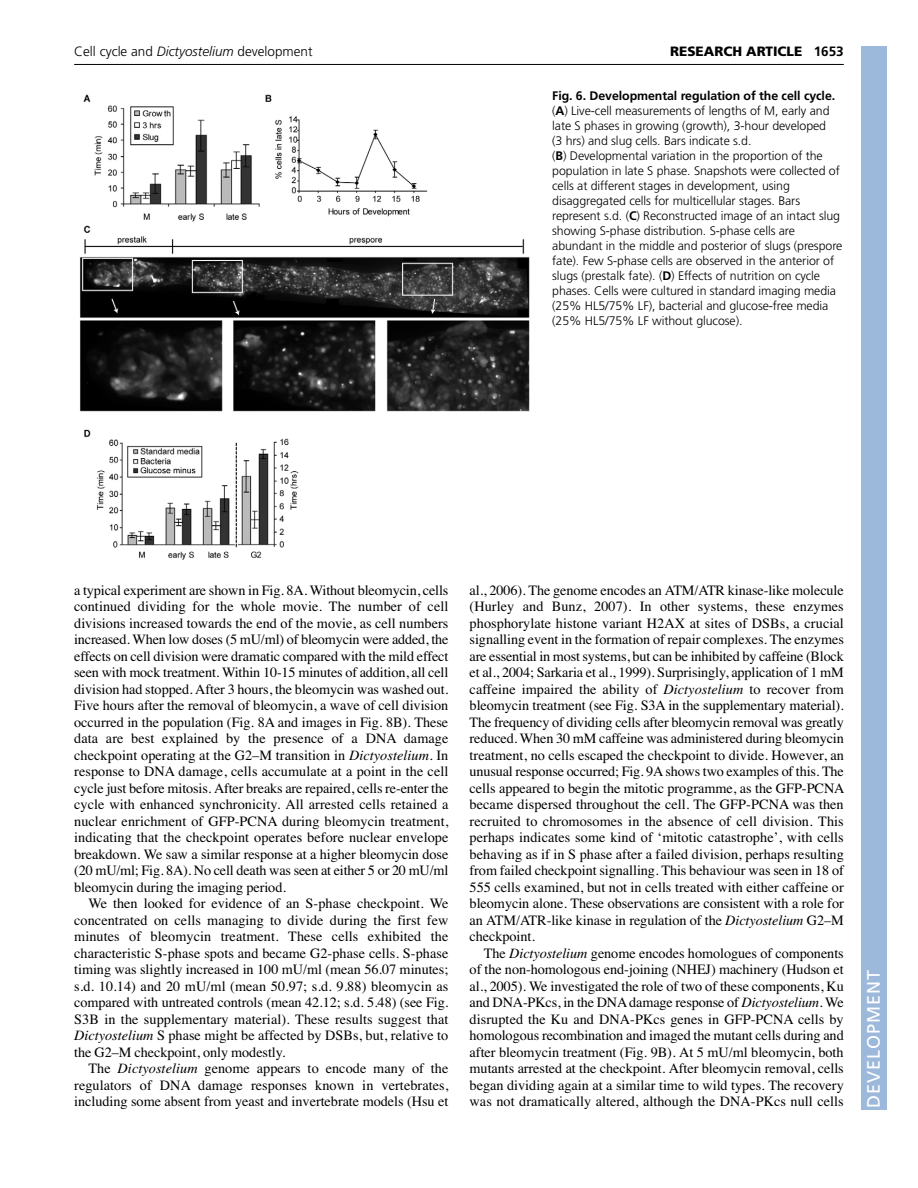
<style>
.page{position:relative;width:918px;height:1188px;background:#fff}
.page>*{position:absolute;margin:0;border:0;box-sizing:border-box;transform-origin:0 0}
.t1{font:18px "Frutiger LT Std";letter-spacing:.055em;color:#fff}
.t2{font:14.25px/16.5px "Times";letter-spacing:-.005em;color:#000;text-align:justify}
.t3{font:300 13.5px "Frutiger LT Std";color:#000}
.t4{font:900 13.5px "Frutiger LT Std";color:#000}
.t5{font:300 12.3px/15px "Frutiger LT Std";letter-spacing:-.005em;color:#000}
.s1{font-style:italic}
.s2{font-weight:700}
</style>
<div class="page">
<hr style="left:74px;top:64px;width:770px;height:1px;background:#000">
<img style="left:80px;top:94px;width:450px;height:466px">
<div style="left:861px;top:46px;width:25px;height:1064px;background:#9cb9db"></div>
<p class="t3" style="left:74px;top:46px;width:240px">Cell cycle and <span class="s1">Dictyostelium</span> development</p>
<p class="t4" style="left:670px;top:46px;width:175px">RESEARCH ARTICLE <span class="s2">1653</span></p>
<p class="t5" style="left:552px;top:89px;width:292px"><span class="s2">Fig. 6. Developmental regulation of the cell cycle. </span>(<span class="s2">A</span>) Live-cell measurements of lengths of M, early and late S phases in growing (growth), 3-hour developed<br>(3 hrs) and slug cells. Bars indicate s.d.<br>(<span class="s2">B</span>) Developmental variation in the proportion of the population in late S phase. Snapshots were collected of cells at different stages in development, using disaggregated cells for multicellular stages. Bars represent s.d. (<span class="s2">C</span>) Reconstructed image of an intact slug showing S-phase distribution. S-phase cells are abundant in the middle and posterior of slugs (prespore fate). Few S-phase cells are observed in the anterior of slugs (prestalk fate). (<span class="s2">D</span>) Effects of nutrition on cycle phases. Cells were cultured in standard imaging media (25% HL5/75% LF), bacterial and glucose-free media (25% HL5/75% LF without glucose).</p>
<p class="t2" style="left:74px;top:583px;width:376px">a typical experiment are shown in Fig. 8A. Without bleomycin, cells continued dividing for the whole movie. The number of cell divisions increased towards the end of the movie, as cell numbers increased. When low doses (5 mU/ml) of bleomycin were added, the effects on cell division were dramatic compared with the mild effect seen with mock treatment. Within 10-15 minutes of addition, all cell division had stopped. After 3 hours, the bleomycin was washed out.<br>Five hours after the removal of bleomycin, a wave of cell division occurred in the population (Fig. 8A and images in Fig. 8B). These data are best explained by the presence of a DNA damage checkpoint operating at the G2–M transition in <span class="s1">Dictyostelium.</span> In response to DNA damage, cells accumulate at a point in the cell cycle just before mitosis. After breaks are repaired, cells re-enter the cycle with enhanced synchronicity. All arrested cells retained a nuclear enrichment of GFP-PCNA during bleomycin treatment, indicating that the checkpoint operates before nuclear envelope breakdown. We saw a similar response at a higher bleomycin dose (20 mU/ml; Fig. 8A). No cell death was seen at either 5 or 20 mU/ml bleomycin during the imaging period.</p>
<p class="t2" style="left:74px;top:897px;width:376px;text-indent:14px">We then looked for evidence of an S-phase checkpoint. We concentrated on cells managing to divide during the first few minutes of bleomycin treatment. These cells exhibited the characteristic S-phase spots and became G2-phase cells. S-phase timing was slightly increased in 100 mU/ml (mean 56.07 minutes; s.d. 10.14) and 20 mU/ml (mean 50.97; s.d. 9.88) bleomycin as compared with untreated controls (mean 42.12; s.d. 5.48) (see Fig.<br>S3B in the supplementary material). These results suggest that <span class="s1">Dictyostelium</span> S phase might be affected by DSBs, but, relative to the G2–M checkpoint, only modestly.</p>
<p class="t2" style="left:74px;top:1062px;width:376px;text-indent:14px">The <span class="s1">Dictyostelium</span> genome appears to encode many of the regulators of DNA damage responses known in vertebrates, including some absent from yeast and invertebrate models (Hsu et</p>
<p class="t2" style="left:470px;top:583px;width:376px">al., 2006). The genome encodes an ATM/ATR kinase-like molecule (Hurley and Bunz, 2007). In other systems, these enzymes phosphorylate histone variant H2AX at sites of DSBs, a crucial signalling event in the formation of repair complexes. The enzymes are essential in most systems, but can be inhibited by caffeine (Block et al., 2004; Sarkaria et al., 1999). Surprisingly, application of 1 mM caffeine impaired the ability of <span class="s1">Dictyostelium</span> to recover from bleomycin treatment (see Fig. S3A in the supplementary material).<br>The frequency of dividing cells after bleomycin removal was greatly reduced. When 30 mM caffeine was administered during bleomycin treatment, no cells escaped the checkpoint to divide. However, an unusual response occurred; Fig. 9A shows two examples of this. The cells appeared to begin the mitotic programme, as the GFP-PCNA became dispersed throughout the cell. The GFP-PCNA was then recruited to chromosomes in the absence of cell division. This perhaps indicates some kind of ‘mitotic catastrophe’, with cells behaving as if in S phase after a failed division, perhaps resulting from failed checkpoint signalling. This behaviour was seen in 18 of 555 cells examined, but not in cells treated with either caffeine or bleomycin alone. These observations are consistent with a role for an ATM/ATR-like kinase in regulation of the <span class="s1">Dictyostelium</span> G2–M checkpoint<span class="s1">.</span></p>
<p class="t2" style="left:470px;top:946px;width:376px;text-indent:14px">The <span class="s1">Dictyostelium</span> genome encodes homologues of components of the non-homologous end-joining (NHEJ) machinery (Hudson et al., 2005). We investigated the role of two of these components, Ku and DNA-PKcs, in the DNA damage response of <span class="s1">Dictyostelium.</span> We disrupted the Ku and DNA-PKcs genes in GFP-PCNA cells by homologous recombination and imaged the mutant cells during and after bleomycin treatment (Fig. 9B). At 5 mU/ml bleomycin, both mutants arrested at the checkpoint. After bleomycin removal, cells began dividing again at a similar time to wild types. The recovery was not dramatically altered, although the DNA-PKcs null cells</p>
<p class="t1" style="left:863px;top:1108px;width:140px;rotate:-90deg">DEVELOPMENT</p>
</div>
